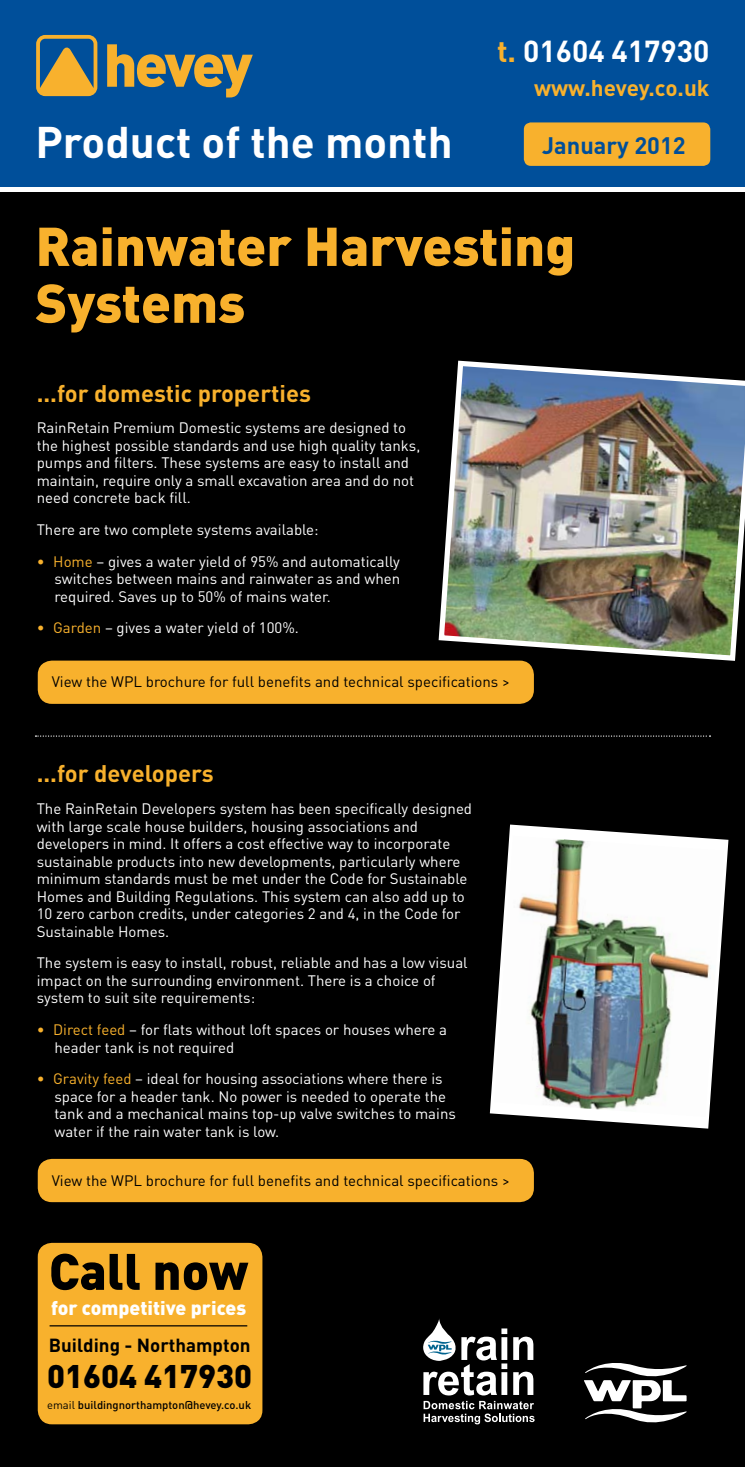
<style>
.page{position:relative;width:745px;height:1467px;background:#fff}
.page>*{position:absolute;margin:0;border:0;box-sizing:border-box;transform-origin:0 0}
.t1{font:900 53.75px/56.9px "DIN";color:#f8b12d}
.t2{font:900 50.5px "DIN";color:#000}
.t3{font:700 43.75px "DIN";color:#fff}
.t4{font:900 32.38px "DIN";color:#000}
.t5{font:700 30px "DIN";color:#fff}
.t6{font:700 23.75px "DIN";color:#f8b12d}
.t7{font:700 23.5px "DIN";color:#004f9a}
.t8{font:700 22.5px "DIN";letter-spacing:-.005em;color:#f8b12d}
.t9{font:900 19.38px "DIN";color:#fff}
.t10{font:700 18.75px "DIN";color:#000}
.t11{font:15px/17.5px "DIN";color:#fff}
.t12{font:15px "DIN";color:#000}
.t13{font:500 11.25px "DIN";color:#000}
.s1{color:#f8b12d}
.s2{font-weight:400}
</style>
<div class="page">
<div style="left:0;top:0;width:744px;height:187px;background:#004f9a"></div>
<div style="left:0;top:193px;width:744px;height:1274px;background:#000"></div>
<div style="left:38px;top:660px;width:495px;height:44px;background:#f8b12d;border-radius:14px"></div>
<div style="left:38px;top:1159px;width:495px;height:43px;background:#f8b12d;border-radius:14px"></div>
<svg style="left:107px;top:44px;width:146px;height:53px"></svg>
<svg style="left:36px;top:35px;width:61px;height:61px"></svg>
<div style="left:523px;top:122px;width:186px;height:44px;background:#f8b12d;border-radius:7px"></div>
<div style="left:38px;top:1243px;width:224px;height:181px;background:#f8b12d;border-radius:14px"></div>
<hr style="left:50px;top:1325px;width:197px;height:1px;background:#000">
<img style="left:435px;top:360px;width:309px;height:304px">
<img style="left:489px;top:824px;width:240px;height:305px">
<svg style="left:513px;top:1336px;width:20px;height:24px"></svg>
<svg style="left:513px;top:1371px;width:20px;height:24px"></svg>
<svg style="left:423px;top:1401px;width:111px;height:23px"></svg>
<svg style="left:423px;top:1318px;width:84px;height:77px"></svg>
<svg style="left:584px;top:1363px;width:102px;height:60px"></svg>
<svg style="left:35px;top:735px;width:675px;height:2px"></svg>
<h3 class="t3" style="left:35px;top:114px;width:418px">Product of the month</h3>
<h3 class="t5" style="left:496px;top:31px;width:214px"><span class="s1">t.</span> 01604 417930</h3>
<h3 class="t8" style="left:533px;top:73px;width:177px">www.hevey.co.uk</h3>
<h3 class="t7" style="left:542px;top:130px;width:145px">January 2012</h3>
<h1 class="t1" style="left:35px;top:215px;width:541px">Rainwater Harvesting<br>Systems</h1>
<h3 class="t6" style="left:37px;top:377px;width:275px">...for domestic properties</h3>
<p class="t11" style="left:37px;top:419px;width:385px">RainRetain Premium Domestic systems are designed to the highest possible standards and use high quality tanks, pumps and filters. These systems are easy to install and maintain, require only a small excavation area and do not need concrete back fill.</p>
<p class="t11" style="left:37px;top:520px;width:283px">There are two complete systems available:</p>
<p class="t11" style="left:54px;top:552px;width:347px;text-align:justify;text-indent:-18px"><span class="s1">• Home</span> – gives a water yield of 95% and automatically switches between mains and rainwater as and when required. Saves up to 50% of mains water.</p>
<p class="t11" style="left:37px;top:619px;width:263px"><span class="s1">• Garden</span> – gives a water yield of 100%.</p>
<p class="t12" style="left:52px;top:672px;width:459px">View the WPL brochure for full benefits and technical specifications &gt;</p>
<h3 class="t6" style="left:37px;top:758px;width:178px">...for developers</h3>
<p class="t11" style="left:37px;top:799px;width:436px">The RainRetain Developers system has been specifically designed with large scale house builders, housing associations and developers in mind. It offers a cost effective way to incorporate sustainable products into new developments, particularly where minimum standards must be met under the Code for Sustainable Homes and Building Regulations. This system can also add up to 10 zero carbon credits, under categories 2 and 4, in the Code for Sustainable Homes.</p>
<p class="t11" style="left:37px;top:954px;width:432px">The system is easy to install, robust, reliable and has a low visual impact on the surrounding environment. There is a choice of system to suit site requirements:</p>
<p class="t11" style="left:54px;top:1020px;width:394px;text-indent:-18px"><span class="s1">• Direct feed</span> – for flats without loft spaces or houses where a header tank is not required</p>
<p class="t11" style="left:54px;top:1070px;width:402px;text-indent:-18px"><span class="s1">• Gravity feed</span> – ideal for housing associations where there is space for a header tank. No power is needed to operate the tank and a mechanical mains top-up valve switches to mains water if the rain water tank is low.</p>
<p class="t12" style="left:52px;top:1171px;width:459px">View the WPL brochure for full benefits and technical specifications &gt;</p>
<h2 class="t2" style="left:49px;top:1238px;width:201px">Call now</h2>
<p class="t9" style="left:51px;top:1295px;width:196px">for competitive prices</p>
<p class="t10" style="left:49px;top:1333px;width:203px">Building - Northampton</p>
<h3 class="t4" style="left:47px;top:1354px;width:206px">01604 417930</h3>
<p class="t13" style="left:47px;top:1398px;width:205px"><span class="s2">email</span> buildingnorthampton@hevey.co.uk</p>
</div>
